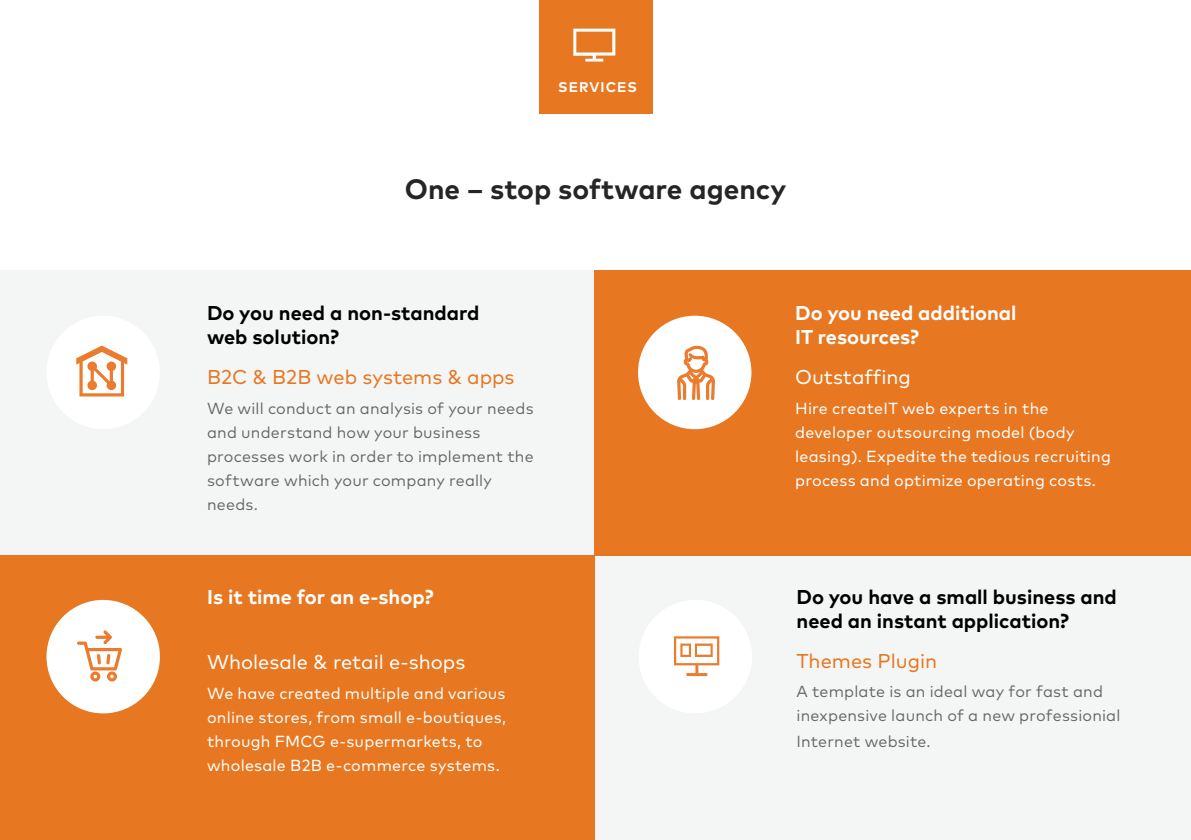
<style>
.page{position:relative;width:1191px;height:840px;background:#fff}
.page>*{position:absolute;margin:0;border:0;box-sizing:border-box;transform-origin:0 0}
.t1{font:700 28px "Mark Pro";color:#252525}
.t2{font:700 20px/24px "Mark Pro";color:#000}
.t3{font:700 20px/24px "Mark Pro";color:#fff}
.t4{font:20px "Mark Pro";color:#e77720}
.t5{font:20px "Mark Pro";color:#fff}
.t6{font:16px/24px "Mark Pro";letter-spacing:.015em;color:#fff}
.t7{font:16px/24px "Mark Pro";letter-spacing:.01em;color:#666}
.t8{font:700 14px "Mark Pro";letter-spacing:.075em;color:#fff}
</style>
<div class="page">
<div style="left:593px;top:554px;width:598px;height:285px;background:#f4f5f5"></div>
<div style="left:0;top:270px;width:594px;height:285px;background:#f4f5f5"></div>
<div style="left:0;top:555px;width:594px;height:284px;background:#e77720"></div>
<div style="left:594px;top:270px;width:597px;height:285px;background:#e77720"></div>
<div style="left:46px;top:315px;width:114px;height:114px;background:#fff;border-radius:50%"></div>
<svg style="left:76px;top:345px;width:51px;height:51px"></svg>
<div style="left:539px;top:0;width:113px;height:113px;background:#e77720"></div>
<svg style="left:573px;top:29px;width:42px;height:32px"></svg>
<div style="left:638px;top:315px;width:113px;height:114px;background:#fff;border-radius:50%"></div>
<svg style="left:677px;top:345px;width:38px;height:55px"></svg>
<div style="left:638px;top:599px;width:114px;height:114px;background:#fff;border-radius:50%"></div>
<svg style="left:674px;top:636px;width:45px;height:39px"></svg>
<div style="left:46px;top:599px;width:114px;height:114px;background:#fff;border-radius:50%"></div>
<svg style="left:77px;top:630px;width:45px;height:51px"></svg>
<p class="t8" style="left:558px;top:76px;width:80px">SERVICES</p>
<h1 class="t1" style="left:405px;top:167px;width:383px">One – stop software agency</h1>
<p class="t2" style="left:207px;top:299px;width:274px">Do you need a non-standard web solution?</p>
<p class="t3" style="left:795px;top:299px;width:223px">Do you need additional<br>IT resources?</p>
<p class="t4" style="left:207px;top:362px;width:309px">B2C &amp; B2B web systems &amp; apps</p>
<p class="t7" style="left:207px;top:395px;width:328px">We will conduct an analysis of your needs and understand how your business processes work in order to implement the software which your company really needs.</p>
<p class="t3" style="left:207px;top:582px;width:228px">Is it time for an e-shop?</p>
<p class="t5" style="left:207px;top:646px;width:260px">Wholesale &amp; retail e-shops</p>
<p class="t6" style="left:207px;top:679px;width:300px">We have created multiple and various online stores, from small e-boutiques, through FMCG e-supermarkets, to wholesale B2B e-commerce systems.</p>
<p class="t5" style="left:795px;top:362px;width:117px">Outstaffing</p>
<p class="t6" style="left:795px;top:395px;width:317px">Hire createIT web experts in the developer outsourcing model (body leasing). Expedite the tedious recruiting process and optimize operating costs.</p>
<p class="t2" style="left:796px;top:582px;width:322px">Do you have a small business and need an instant application?</p>
<p class="t4" style="left:796px;top:645px;width:142px">Themes Plugin</p>
<p class="t7" style="left:796px;top:678px;width:325px">A template is an ideal way for fast and inexpensive launch of a new professionial</p>
<p class="t7" style="left:796px;top:728px;width:136px">Internet website.</p>
</div>
